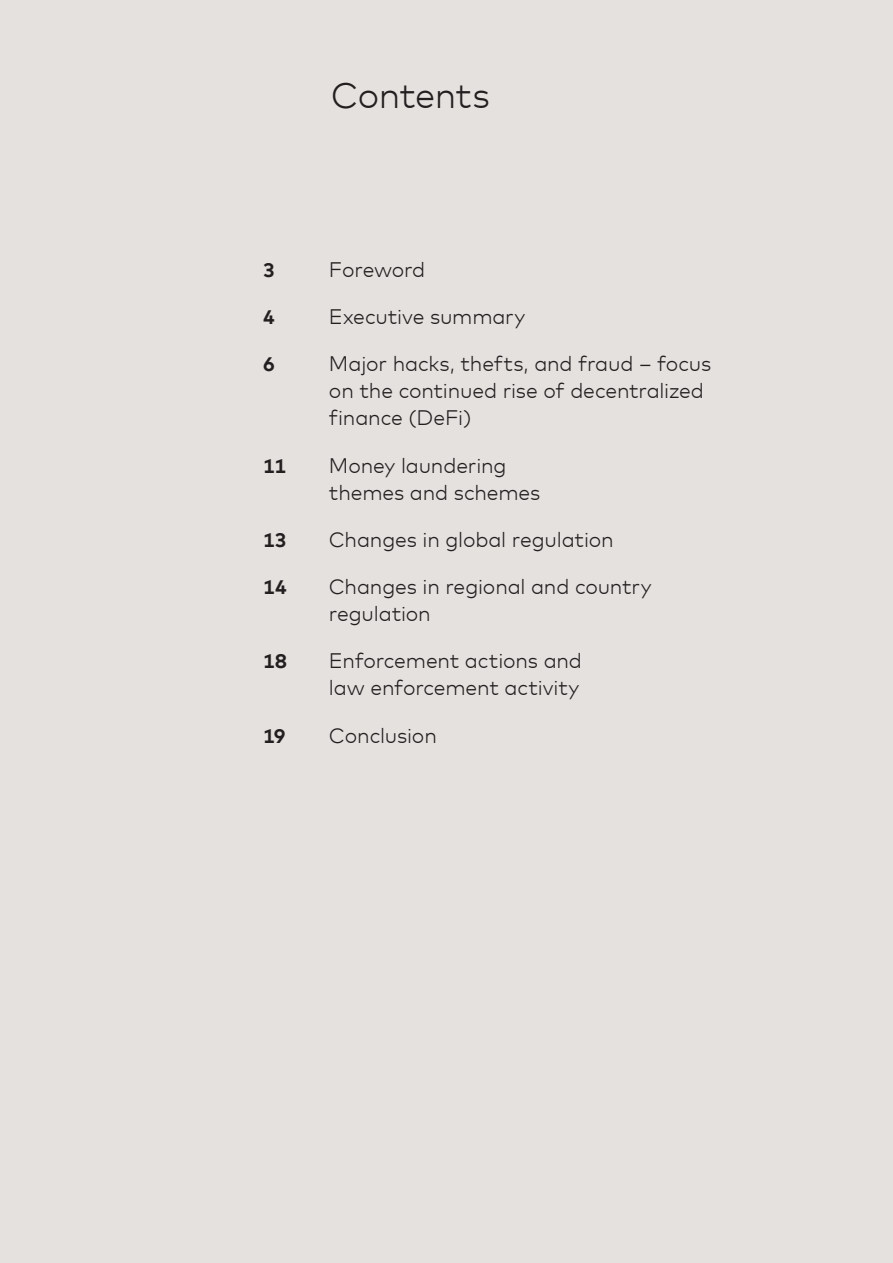
<style>
.page{position:relative;width:893px;height:1263px;background:#e5e1de}
.page>*{position:absolute;margin:0;border:0;box-sizing:border-box;transform-origin:0 0}
.t1{font:300 36px "Mark Offc For MC";letter-spacing:-.01em;color:#231f20}
.t2{font:300 21px/27px "Mark Offc For MC";letter-spacing:-.005em;color:#231f20}
.t3{font:700 19.5px "Mark Offc For MC";letter-spacing:.005em;color:#231f20}
</style>
<div class="page">
<h1 class="t1" style="left:331px;top:68px;width:161px">Contents</h1>
<p class="t3" style="left:263px;top:255px;width:13px">3</p>
<p class="t2" style="left:329px;top:254px;width:98px">Foreword</p>
<p class="t3" style="left:263px;top:302px;width:13px">4</p>
<p class="t2" style="left:329px;top:301px;width:198px">Executive summary</p>
<p class="t3" style="left:263px;top:350px;width:13px">6</p>
<p class="t2" style="left:329px;top:349px;width:384px">Major hacks, thefts, and fraud – focus on the continued rise of decentralized finance (DeFi)</p>
<p class="t3" style="left:263px;top:451px;width:24px">11</p>
<p class="t2" style="left:329px;top:450px;width:213px">Money laundering themes and schemes</p>
<p class="t3" style="left:263px;top:525px;width:25px">13</p>
<p class="t2" style="left:329px;top:524px;width:286px">Changes in global regulation</p>
<p class="t3" style="left:263px;top:572px;width:25px">14</p>
<p class="t2" style="left:329px;top:571px;width:324px">Changes in regional and country regulation</p>
<p class="t3" style="left:263px;top:647px;width:25px">18</p>
<p class="t2" style="left:329px;top:646px;width:255px">Enforcement actions and law enforcement activity</p>
<p class="t3" style="left:263px;top:721px;width:24px">19</p>
<p class="t2" style="left:329px;top:720px;width:109px">Conclusion</p>
</div>
